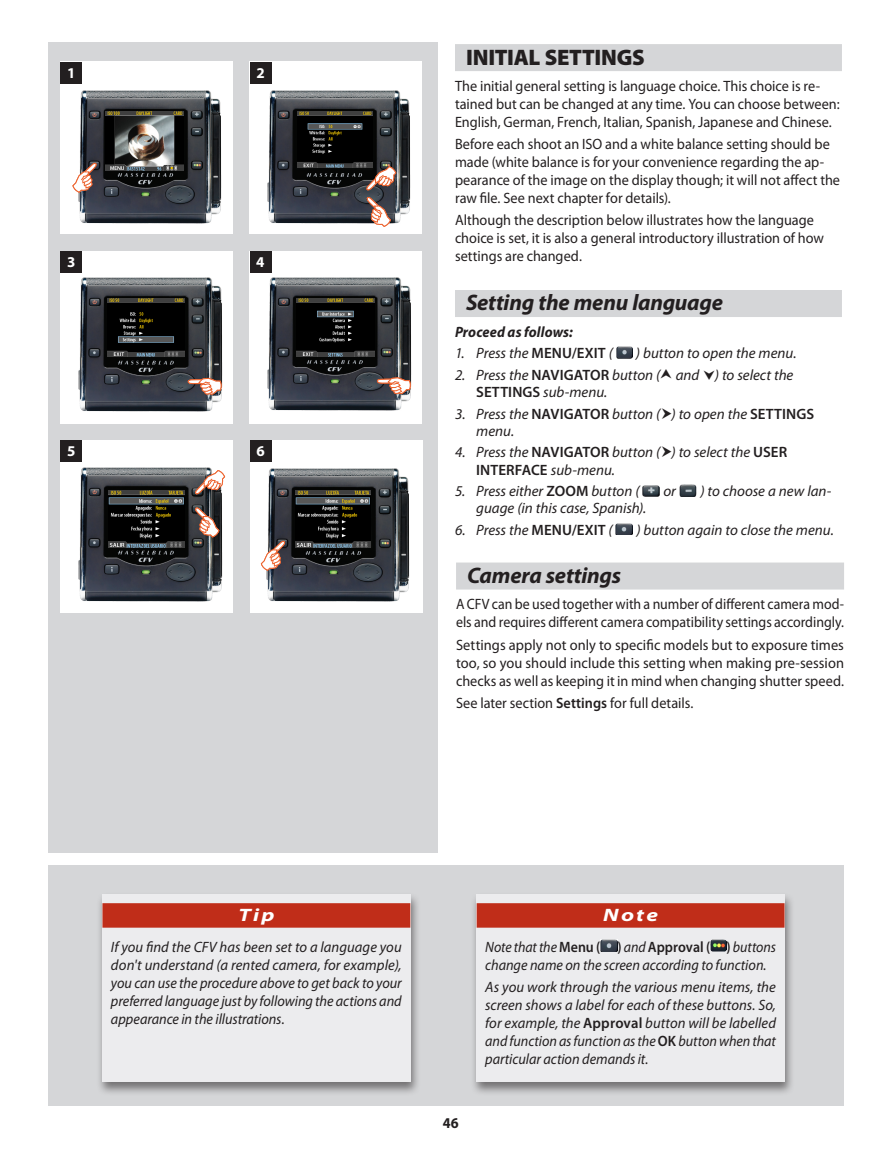
<style>
.page{position:relative;width:893px;height:1153px;background:#fff}
.page>*{position:absolute;margin:0;border:0;box-sizing:border-box;transform-origin:0 0}
.stor_subs{font:italic 700 22.5px "Myriad Pro";letter-spacing:-.01em;color:#231f20}
.stor_subs-2{font:900 22.5px "Myriad Pro";letter-spacing:-.015em;color:#231f20}
.tip_heads{font:italic 700 semi-expanded 18px "Myriad Pro";letter-spacing:.1em;color:#fff;scale:1.2 1}
.bröd{font:15px/18px "Myriad Pro";color:#231f20;scale:.95 1}
.overex{font:italic 15px/18px "Myriad Pro";color:#231f20;text-align:justify}
.sensor_instructioner{font:italic 15px/17.2px "Myriad Pro";letter-spacing:-.005em;color:#231f20}
.bröd-2{font:15px/18px "Myriad Pro";color:#231f20;text-align:justify;scale:.96 1}
.bröd-3{font:15px/18px "Myriad Pro";color:#231f20;scale:.92 1}
.overex-2{font:italic 15px/18px "Myriad Pro";color:#231f20;scale:.93 1}
.bröd_fet_kursiv{font:italic 700 15px "Myriad Pro";letter-spacing:.005em;color:#231f20;scale:.95 1}
.Quick_start_svart{font:700 15px "Myriad Pro";color:#fff}
.t1{font:700 15px "Myriad Pro";color:#231f20;scale:.95 1}
.s1{font-weight:600;font-style:normal}
.s2{font-weight:600}
</style>
<div class="page">
<div style="left:48px;top:43px;width:389px;height:810px;background:#d5d6d8"></div>
<div style="left:250px;top:62px;width:172px;height:172px;background:#fff"></div>
<img style="left:267px;top:90px;width:144px;height:134px">
<svg style="left:366px;top:197px;width:26px;height:30px"></svg>
<svg style="left:366px;top:165px;width:31px;height:26px"></svg>
<div style="left:250px;top:62px;width:21px;height:22px;background:#231f20"></div>
<img style="left:297px;top:111px;width:76px;height:57px">
<div style="left:60px;top:251px;width:173px;height:172px;background:#fff"></div>
<img style="left:78px;top:277px;width:145px;height:135px">
<svg style="left:187px;top:377px;width:35px;height:18px"></svg>
<div style="left:60px;top:251px;width:22px;height:22px;background:#231f20"></div>
<img style="left:107px;top:298px;width:77px;height:58px">
<div style="left:250px;top:251px;width:172px;height:172px;background:#fff"></div>
<img style="left:267px;top:272px;width:145px;height:139px">
<svg style="left:376px;top:377px;width:35px;height:18px"></svg>
<div style="left:250px;top:251px;width:21px;height:22px;background:#231f20"></div>
<img style="left:297px;top:298px;width:77px;height:58px">
<div style="left:60px;top:440px;width:173px;height:172px;background:#fff"></div>
<img style="left:78px;top:467px;width:145px;height:135px">
<svg style="left:194px;top:507px;width:26px;height:31px"></svg>
<svg style="left:195px;top:469px;width:31px;height:26px"></svg>
<div style="left:250px;top:440px;width:172px;height:172px;background:#fff"></div>
<img style="left:266px;top:468px;width:144px;height:134px">
<svg style="left:260px;top:540px;width:26px;height:31px"></svg>
<div style="left:60px;top:440px;width:22px;height:22px;background:#231f20"></div>
<div style="left:250px;top:440px;width:21px;height:22px;background:#231f20"></div>
<img style="left:109px;top:490px;width:75px;height:57px">
<img style="left:295px;top:490px;width:76px;height:57px">
<div style="left:60px;top:62px;width:173px;height:172px;background:#fff"></div>
<img style="left:78px;top:90px;width:144px;height:134px">
<svg style="left:72px;top:163px;width:26px;height:30px"></svg>
<div style="left:60px;top:62px;width:22px;height:22px;background:#231f20"></div>
<img style="left:105px;top:111px;width:79px;height:59px">
<div style="left:455px;top:44px;width:387px;height:27px;background:#d5d6d8"></div>
<div style="left:455px;top:290px;width:387px;height:27px;background:#d5d6d8"></div>
<img style="left:616px;top:346px;width:17px;height:12px">
<img style="left:643px;top:485px;width:16px;height:11px">
<img style="left:679px;top:485px;width:17px;height:11px">
<img style="left:616px;top:523px;width:16px;height:12px">
<div style="left:49px;top:864px;width:795px;height:241px;background:#d5d6d8"></div>
<div style="left:96px;top:892px;width:325px;height:203px;background:#231f20;opacity:.55"></div>
<div style="left:102px;top:894px;width:308px;height:187px;background:#ececee"></div>
<div style="left:102px;top:903px;width:308px;height:24px;background:#c02d19"></div>
<div style="left:470px;top:892px;width:325px;height:203px;background:#231f20;opacity:.55"></div>
<div style="left:476px;top:894px;width:308px;height:187px;background:#ececee"></div>
<div style="left:477px;top:903px;width:307px;height:24px;background:#c02d19"></div>
<img style="left:600px;top:939px;width:17px;height:12px">
<img style="left:710px;top:939px;width:17px;height:12px">
<div style="left:456px;top:562px;width:388px;height:27px;background:#d5d6d8"></div>
<p class="Quick_start_svart" style="left:67px;top:64px;width:10px">1</p>
<p class="Quick_start_svart" style="left:256px;top:64px;width:10px">2</p>
<p class="Quick_start_svart" style="left:67px;top:253px;width:10px">3</p>
<p class="Quick_start_svart" style="left:256px;top:253px;width:10px">4</p>
<p class="Quick_start_svart" style="left:67px;top:442px;width:10px">5</p>
<p class="Quick_start_svart" style="left:256px;top:442px;width:10px">6</p>
<p class="stor_subs-2" style="left:466px;top:44px;width:180px">INITIAL SETTINGS</p>
<p class="bröd" style="left:455px;top:77px;width:406px">The initial general setting is language choice. This choice is re&shy;tained but can be changed at any time. You can choose between:<br>English, German, French, Italian, Spanish, Japanese and Chinese.</p>
<p class="bröd" style="left:455px;top:135px;width:407px">Before each shoot an ISO and a white balance setting should be made (white balance is for your convenience regarding the ap&shy;pearance of the image on the display though; it will not affect the raw file. See next chapter for details).</p>
<p class="bröd" style="left:455px;top:212px;width:390px">Although the description below illustrates how the language choice is set, it is also a general introductory illustration of how settings are changed.</p>
<p class="stor_subs" style="left:466px;top:290px;width:259px">Setting the menu language</p>
<p class="bröd_fet_kursiv" style="left:455px;top:323px;width:126px">Proceed as follows:</p>
<p class="sensor_instructioner" style="left:455px;top:345px;width:160px">1. Press the <span class="s1">MENU/EXIT</span> (</p>
<p class="sensor_instructioner" style="left:636px;top:345px;width:162px">) button to open the menu.</p>
<p class="sensor_instructioner" style="left:476px;top:366px;width:319px;text-indent:-21px">2. Press the <span class="s1">NAVIGATOR</span> button ( and ) to select the<br><span class="s1">SETTINGS</span> sub-menu.</p>
<p class="sensor_instructioner" style="left:476px;top:405px;width:339px;text-indent:-21px">3. Press the <span class="s1">NAVIGATOR</span> button ( ) to open the <span class="s1">SETTINGS </span>menu.</p>
<p class="sensor_instructioner" style="left:476px;top:444px;width:312px;text-indent:-21px">4. Press the <span class="s1">NAVIGATOR</span> button ( ) to select the <span class="s1">USER<br>INTERFACE</span> sub-menu.</p>
<p class="sensor_instructioner" style="left:455px;top:483px;width:186px">5. Press either <span class="s1">ZOOM</span> button (</p>
<p class="sensor_instructioner" style="left:663px;top:483px;width:14px">or</p>
<p class="sensor_instructioner" style="left:700px;top:483px;width:132px">) to choose a new lan-</p>
<p class="sensor_instructioner" style="left:476px;top:500px;width:172px">guage (in this case, Spanish).</p>
<p class="sensor_instructioner" style="left:455px;top:521px;width:159px">6. Press the <span class="s1">MENU/EXIT</span> (</p>
<p class="sensor_instructioner" style="left:636px;top:521px;width:199px">) button again to close the menu.</p>
<p class="stor_subs" style="left:467px;top:563px;width:156px">Camera settings</p>
<p class="bröd-3" style="left:456px;top:595px;width:423px">A CFV can be used together with a number of different camera mod&shy;els and requires different camera compatibility settings accordingly.</p>
<p class="bröd-2" style="left:456px;top:635px;width:406px">Settings apply not only to specific models but to exposure times too, so you should include this setting when making pre-session checks as well as keeping it in mind when changing shutter speed.</p>
<p class="bröd" style="left:456px;top:694px;width:251px">See later section <span class="s2">Settings</span> for full details.</p>
<p class="tip_heads" style="left:238px;top:904px;width:31px">Tip</p>
<p class="overex" style="left:111px;top:937px;width:292px">If you find the CFV has been set to a language you don't understand (a rented camera, for example), you can use the procedure above to get back to your preferred language just by following the actions and appearance in the illustrations.</p>
<p class="t1" style="left:443px;top:1113px;width:18px">46</p>
<p class="tip_heads" style="left:603px;top:904px;width:47px">Note</p>
<p class="overex-2" style="left:485px;top:937px;width:314px">Note that the <span class="s1">Menu ( )</span> and <span class="s1">Approval ( )</span> buttons change name on the screen according to function.</p>
<p class="overex" style="left:485px;top:978px;width:292px">As you work through the various menu items, the screen shows a label for each of these buttons. So, for example, the <span class="s1">Approval</span> button will be labelled and function as function as the <span class="s1">OK</span> button when that particular action demands it.</p>
</div>
